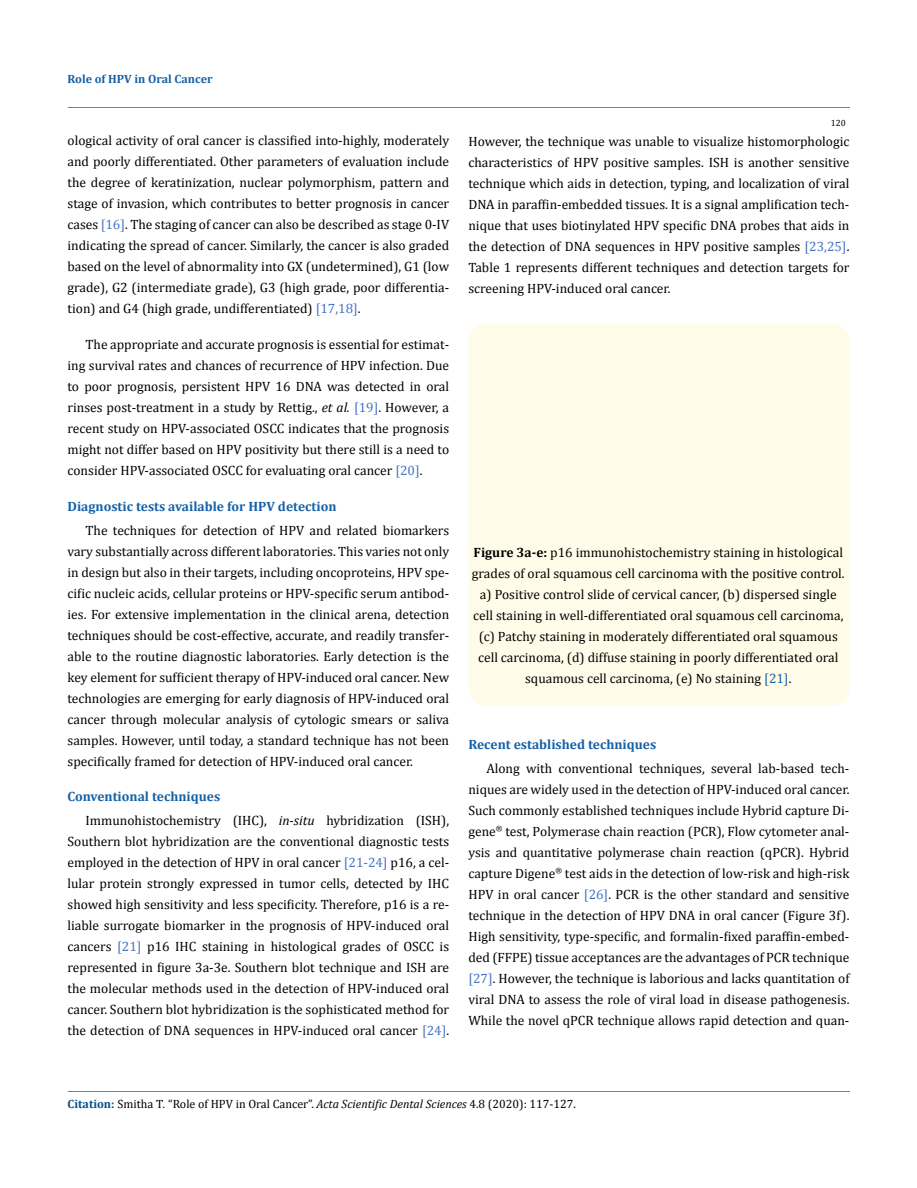
<style>
.page{position:relative;width:917px;height:1188px;background:#fff}
.page>*{position:absolute;margin:0;border:0;box-sizing:border-box;transform-origin:0 0}
.t1{font:13.5px/21px "Cambria";color:#000;text-align:justify}
.t2{font:700 13.5px "Cambria";color:#1560a6}
.t3{font:12px "Cambria";color:#000}
.t4{font:700 12px "Cambria";color:#1560a6}
.t5{font:9px "Cambria";color:#000}
.s1{color:#4472c4}
.s2{font-style:italic}
.s3{font-weight:700;color:#1560a6}
.s4{font-weight:700}
.s5{color:#1560a6}
.s6{font-weight:700;color:#035089}
</style>
<div class="page">
<div style="left:468px;top:324px;width:381px;height:382px;background:#fffde9;border-radius:18px"></div>
<hr style="left:68px;top:108px;width:781px;height:1px;background:#e05d1a">
<hr style="left:68px;top:1092px;width:781px;height:1px;background:#e05d1a">
<p class="t4" style="left:68px;top:70px;width:147px">Role of HPV in Oral Cancer</p>
<p class="t1" style="left:68px;top:130px;width:383px">ological activity of oral cancer is classified into-highly, moderately and poorly differentiated. Other parameters of evaluation include the degree of keratinization, nuclear polymorphism, pattern and stage of invasion, which contributes to better prognosis in cancer cases <span class="s1">[16]</span>. The staging of cancer can also be described as stage 0-IV indicating the spread of cancer. Similarly, the cancer is also graded based on the level of abnormality into GX (undetermined), G1 (low grade), G2 (intermediate grade), G3 (high grade, poor differentia&shy;tion) and G4 (high grade, undifferentiated) <span class="s1">[17,18]</span>.</p>
<p class="t1" style="left:68px;top:334px;width:383px;text-indent:18px">The appropriate and accurate prognosis is essential for estimat&shy;ing survival rates and chances of recurrence of HPV infection. Due to poor prognosis, persistent HPV 16 DNA was detected in oral rinses post-treatment in a study by Rettig., <span class="s2">et al.</span> <span class="s1">[19]</span>. However, a recent study on HPV-associated OSCC indicates that the prognosis might not differ based on HPV positivity but there still is a need to consider HPV-associated OSCC for evaluating oral cancer <span class="s1">[20]</span>.</p>
<p class="t2" style="left:68px;top:497px;width:270px">Diagnostic tests available for HPV detection</p>
<p class="t1" style="left:68px;top:520px;width:383px;text-indent:18px">The techniques for detection of HPV and related biomarkers vary substantially across different laboratories. This varies not only in design but also in their targets, including oncoproteins, HPV spe&shy;cific nucleic acids, cellular proteins or HPV-specific serum antibod&shy;ies. For extensive implementation in the clinical arena, detection techniques should be cost-effective, accurate, and readily transfer&shy;able to the routine diagnostic laboratories. Early detection is the key element for sufficient therapy of HPV-induced oral cancer. New technologies are emerging for early diagnosis of HPV-induced oral cancer through molecular analysis of cytologic smears or saliva samples. However, until today, a standard technique has not been specifically framed for detection of HPV-induced oral cancer.</p>
<p class="t1" style="left:85px;top:784px;width:365px;line-height:24px;text-indent:-18px"><span class="s3">Conventional techniques<br></span>Immunohistochemistry (IHC), <span class="s2">in-situ</span> hybridization (ISH),</p>
<p class="t1" style="left:68px;top:831px;width:383px">Southern blot hybridization are the conventional diagnostic tests employed in the detection of HPV in oral cancer <span class="s1">[21-24]</span> p16, a cel&shy;lular protein strongly expressed in tumor cells, detected by IHC showed high sensitivity and less specificity. Therefore, p16 is a re&shy;liable surrogate biomarker in the prognosis of HPV-induced oral cancers <span class="s1">[21]</span> p16 IHC staining in histological grades of OSCC is represented in figure 3a-3e. Southern blot technique and ISH are the molecular methods used in the detection of HPV-induced oral cancer. Southern blot hybridization is the sophisticated method for the detection of DNA sequences in HPV-induced oral cancer <span class="s1">[24]</span>.</p>
<p class="t5" style="left:830px;top:118px;width:16px">120</p>
<p class="t1" style="left:468px;top:130px;width:382px">However, the technique was unable to visualize histomorphologic characteristics of HPV positive samples. ISH is another sensitive technique which aids in detection, typing, and localization of viral DNA in paraffin-embedded tissues. It is a signal amplification tech&shy;nique that uses biotinylated HPV specific DNA probes that aids in the detection of DNA sequences in HPV positive samples <span class="s1">[23,25]</span>.<br>Table 1 represents different techniques and detection targets for screening HPV-induced oral cancer.</p>
<p class="t1" style="left:472px;top:542px;width:374px;text-align:center"><span class="s4">Figure 3a-e:</span> p16 immunohistochemistry staining in histological grades of oral squamous cell carcinoma with the positive control. a) Positive control slide of cervical cancer, (b) dispersed single cell staining in well-differentiated oral squamous cell carcinoma, (c) Patchy staining in moderately differentiated oral squamous cell carcinoma, (d) diffuse staining in poorly differentiated oral squamous cell carcinoma, (e) No staining <span class="s5">[21]</span>.</p>
<p class="t2" style="left:468px;top:734px;width:189px">Recent established techniques</p>
<p class="t1" style="left:468px;top:757px;width:382px;text-indent:18px">Along with conventional techniques, several lab-based tech&shy;niques are widely used in the detection of HPV-induced oral cancer.<br>Such commonly established techniques include Hybrid capture Di&shy;gene<sup>®</sup> test, Polymerase chain reaction (PCR), Flow cytometer anal&shy;ysis and quantitative polymerase chain reaction (qPCR). Hybrid capture Digene<sup>®</sup> test aids in the detection of low-risk and high-risk HPV in oral cancer <span class="s1">[26]</span>. PCR is the other standard and sensitive technique in the detection of HPV DNA in oral cancer (Figure 3f).<br>High sensitivity, type-specific, and formalin-fixed paraffin-embed&shy;ded (FFPE) tissue acceptances are the advantages of PCR technique <span class="s1">[27]</span>. However, the technique is laborious and lacks quantitation of viral DNA to assess the role of viral load in disease pathogenesis.<br>While the novel qPCR technique allows rapid detection and quan-</p>
<p class="t3" style="left:68px;top:1097px;width:510px"><span class="s6">Citation:</span> Smitha T<span class="s2">.</span> “Role of HPV in Oral Cancer”. <span class="s2">Acta Scientific Dental Sciences</span> 4.8 (2020): 117-127.</p>
</div>
